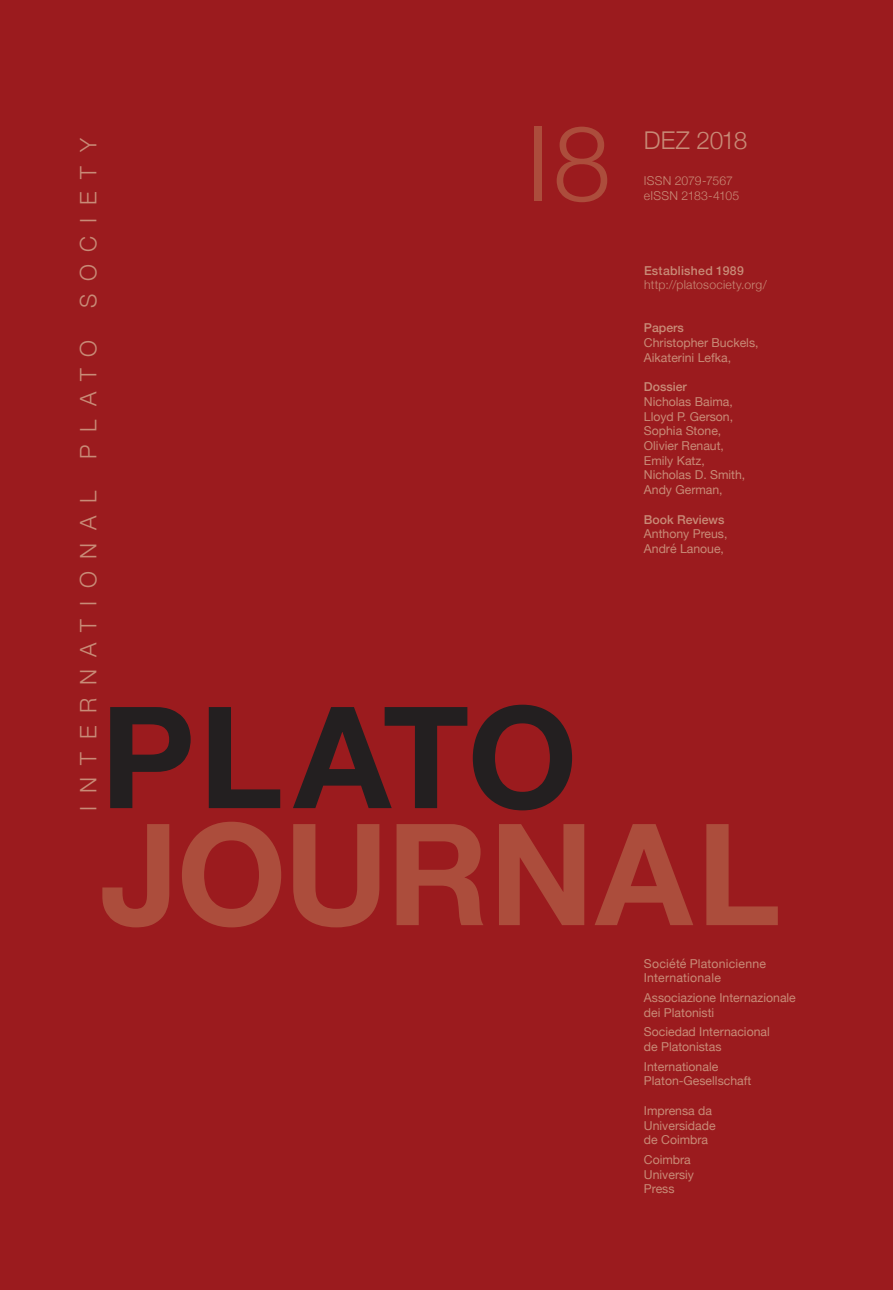
<style>
.page{position:relative;width:893px;height:1290px;background:#9b1b1e}
.page>*{position:absolute;margin:0;border:0;box-sizing:border-box;transform-origin:0 0}
.t1{font:700 141.4px "Helvetica Neue";letter-spacing:-.005em;color:#ac4d3c}
.t2{font:700 141.4px "Helvetica Neue";letter-spacing:.01em;color:#231f20}
.t3{font:300 105px "Helvetica Neue";color:#ac4d3c}
.t4{font:300 24.5px "Helvetica Neue";letter-spacing:-.02em;color:#c88b77}
.t5{font:300 22.75px "Helvetica Neue";letter-spacing:.555em;color:#c88b77}
.t6{font:12.25px/14.7px "Helvetica Neue";color:#c88b77}
.t7{font:300 12.25px "Helvetica Neue";letter-spacing:.015em;color:#c88b77}
.t8{font:12.25px/14.7px "Helvetica Neue";letter-spacing:.02em;color:#c88b77}
.t9{font:500 12.25px "Helvetica Neue";color:#c88b77}
.t10{font:500 12.25px "Helvetica Neue";letter-spacing:.025em;color:#c88b77}
</style>
<div class="page">
<h2 class="t3" style="left:526px;top:79px;width:87px">I8</h2>
<h3 class="t4" style="left:644px;top:121px;width:105px">DEZ 2018</h3>
<p class="t7" style="left:644px;top:171px;width:91px">ISSN 2079-7567</p>
<h3 class="t5" style="left:70px;top:308px;width:171px;rotate:-90deg">SOCIETY</h3>
<p class="t7" style="left:644px;top:185px;width:97px">eISSN 2183-4105</p>
<p class="t10" style="left:644px;top:261px;width:101px">Established 1989</p>
<p class="t7" style="left:644px;top:275px;width:124px">http://platosociety.org/</p>
<p class="t9" style="left:644px;top:318px;width:41px">Papers</p>
<p class="t6" style="left:644px;top:336px;width:116px">Christopher Buckels,<br>Aikaterini Lefka,</p>
<p class="t9" style="left:644px;top:377px;width:44px">Dossier</p>
<p class="t6" style="left:644px;top:395px;width:103px">Nicholas Baima,<br>Lloyd P. Gerson,<br>Sophia Stone,<br>Olivier Renaut,<br>Emily Katz,<br>Nicholas D. Smith,<br>Andy German,</p>
<p class="t9" style="left:644px;top:509px;width:82px">Book Reviews</p>
<p class="t6" style="left:644px;top:527px;width:85px">Anthony Preus,<br>André Lanoue,</p>
<h3 class="t5" style="left:70px;top:459px;width:121px;rotate:-90deg">PLATO</h3>
<h3 class="t5" style="left:70px;top:811px;width:322px;rotate:-90deg">INTERNATIONAL</h3>
<h1 class="t2" style="left:100px;top:647px;width:479px">PLATO</h1>
<h1 class="t1" style="left:100px;top:764px;width:682px">JOURNAL</h1>
<p class="t8" style="left:644px;top:956px;width:124px">Société Platonicienne<br>Internationale</p>
<p class="t6" style="left:644px;top:991px;width:153px">Associazione Internazionale dei Platonisti</p>
<p class="t6" style="left:644px;top:1025px;width:127px">Sociedad Internacional de Platonistas</p>
<p class="t6" style="left:644px;top:1059px;width:109px">Internationale<br>Platon-Gesellschaft</p>
<p class="t6" style="left:644px;top:1104px;width:73px">Imprensa da<br>Universidade de Coimbra</p>
<p class="t6" style="left:644px;top:1153px;width:52px">Coimbra<br>Universiy<br>Press</p>
</div>
